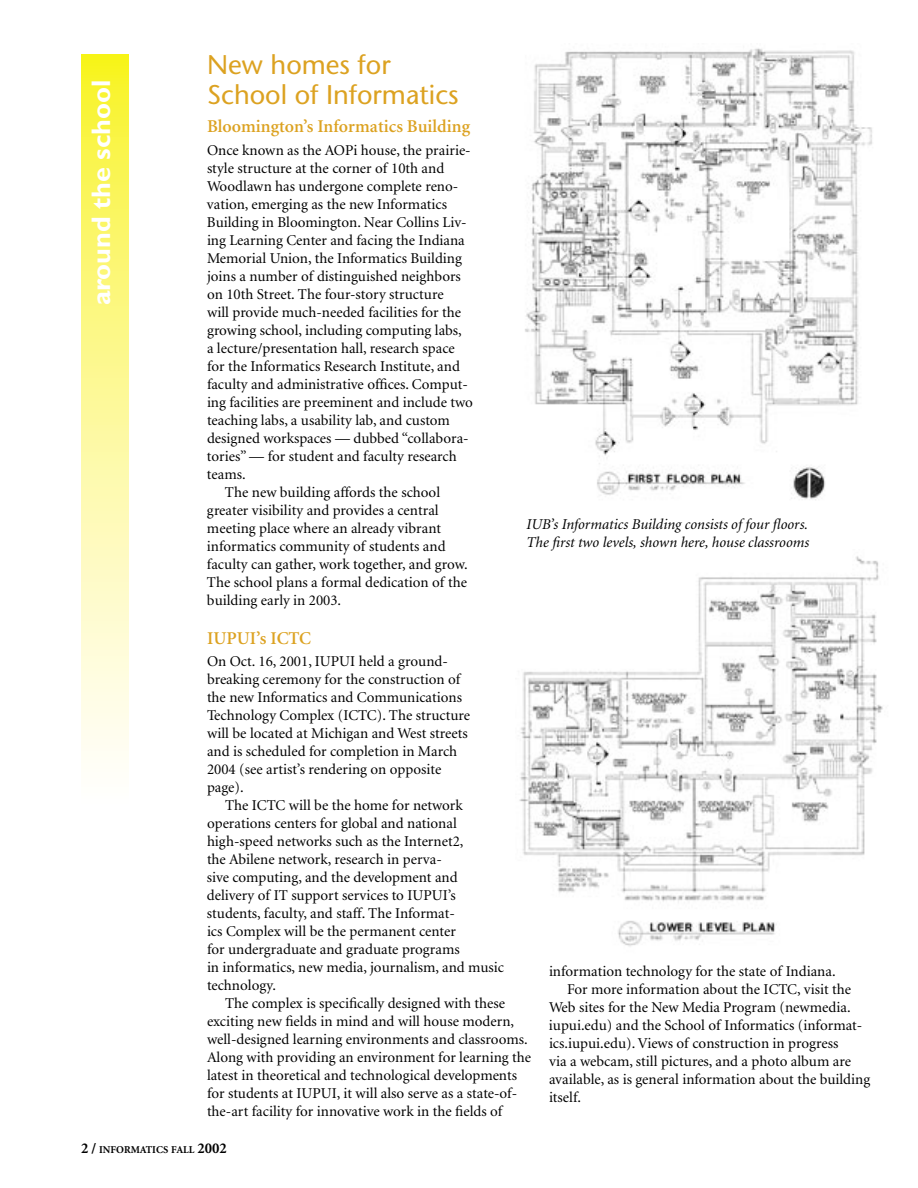
<style>
.page{position:relative;width:918px;height:1188px;background:#fff}
.page>*{position:absolute;margin:0;border:0;box-sizing:border-box;transform-origin:0 0}
.t1{font:27px/30px "Stone Sans";color:#dca221}
.t2{font:700 27px "Gill Sans";color:#fff}
.t3{font:600 18px "Minion";color:#dca221}
.t4{font:15px/18px "Minion";color:#000}
.t5{font:italic 15px/18px "Minion";color:#000}
.t6{font:700 10.5px "Minion";color:#000}
.s1{font-size:15px}
</style>
<div class="page">
<img style="left:525px;top:48px;width:347px;height:452px">
<svg style="left:81px;top:54px;width:48px;height:706px;background:#fcf895"></svg>
<img style="left:519px;top:556px;width:364px;height:391px">
<h1 class="t2" style="left:85px;top:305px;width:227px;rotate:-90deg">around the school</h1>
<h1 class="t1" style="left:207px;top:50px;width:253px">New homes for<br>School of Informatics</h1>
<p class="t3" style="left:207px;top:117px;width:265px">Bloomington’s Informatics Building</p>
<p class="t4" style="left:207px;top:141px;width:265px">Once known as the AOPi house, the prairie-</p>
<p class="t4" style="left:207px;top:159px;width:239px">style structure at the corner of 10th and</p>
<p class="t4" style="left:207px;top:177px;width:253px">Woodlawn has undergone complete reno-</p>
<p class="t4" style="left:207px;top:195px;width:242px">vation, emerging as the new Informatics</p>
<p class="t4" style="left:207px;top:213px;width:261px">Building in Bloomington. Near Collins Liv-</p>
<p class="t4" style="left:207px;top:231px;width:259px">ing Learning Center and facing the Indiana</p>
<p class="t4" style="left:207px;top:249px;width:257px">Memorial Union, the Informatics Building</p>
<p class="t4" style="left:207px;top:267px;width:255px">joins a number of distinguished neighbors</p>
<p class="t4" style="left:207px;top:285px;width:238px">on 10th Street. The four-story structure</p>
<p class="t4" style="left:207px;top:303px;width:256px">will provide much-needed facilities for the</p>
<p class="t4" style="left:207px;top:321px;width:256px">growing school, including computing labs,</p>
<p class="t4" style="left:207px;top:339px;width:249px">a lecture/presentation hall, research space</p>
<p class="t4" style="left:207px;top:357px;width:254px">for the Informatics Research Institute, and</p>
<p class="t4" style="left:207px;top:375px;width:262px">faculty and administrative offices. Comput-</p>
<p class="t4" style="left:207px;top:393px;width:267px">ing facilities are preeminent and include two</p>
<p class="t4" style="left:207px;top:411px;width:244px">teaching labs, a usability lab, and custom</p>
<p class="t4" style="left:207px;top:429px;width:263px">designed workspaces — dubbed “collabora-</p>
<p class="t4" style="left:207px;top:447px;width:251px">tories” — for student and faculty research</p>
<p class="t4" style="left:207px;top:465px;width:40px">teams.</p>
<p class="t4" style="left:225px;top:483px;width:217px">The new building affords the school</p>
<p class="t4" style="left:207px;top:501px;width:233px">greater visibility and provides a central</p>
<p class="t4" style="left:207px;top:519px;width:236px">meeting place where an already vibrant</p>
<p class="t4" style="left:207px;top:537px;width:240px">informatics community of students and</p>
<p class="t4" style="left:207px;top:555px;width:262px">faculty can gather, work together, and grow.</p>
<p class="t4" style="left:207px;top:573px;width:262px">The school plans a formal dedication of the</p>
<p class="t4" style="left:207px;top:591px;width:136px">building early in 2003.</p>
<p class="t3" style="left:207px;top:629px;width:106px">IUPUI’s ICTC</p>
<p class="t4" style="left:207px;top:653px;width:265px">On Oct. 16, 2001, IUPUI held a ground&shy;breaking ceremony for the construction of the new Informatics and Communications Technology Complex (ICTC). The structure will be located at Michigan and West streets and is scheduled for completion in March 2004 (see artist’s rendering on opposite page).</p>
<p class="t4" style="left:207px;top:797px;width:299px;text-indent:18px">The ICTC will be the home for network operations centers for global and national high-speed networks such as the Internet2,<br>the Abilene network, research in perva-<br>sive computing, and the development and delivery of IT support services to IUPUI’s students, faculty, and staff. The Informat-<br>ics Complex will be the permanent center<br>for undergraduate and graduate programs<br>in informatics, new media, journalism, and music technology.</p>
<p class="t4" style="left:207px;top:995px;width:326px;text-indent:18px">The complex is specifically designed with these exciting new fields in mind and will house modern, well-designed learning environments and classrooms.<br>Along with providing an environment for learning the latest in theoretical and technological developments for students at IUPUI, it will also serve as a state-of&shy;the-art facility for innovative work in the fields of</p>
<p class="t5" style="left:527px;top:516px;width:284px">IUB’s Informatics Building consists of four floors.<br>The first two levels, shown here, house classrooms</p>
<p class="t4" style="left:549px;top:963px;width:288px">information technology for the state of Indiana.</p>
<p class="t4" style="left:567px;top:981px;width:286px">For more information about the ICTC, visit the</p>
<p class="t4" style="left:549px;top:999px;width:303px">Web sites for the New Media Program (newmedia.</p>
<p class="t4" style="left:549px;top:1017px;width:315px">iupui.edu) and the School of Informatics (informat-</p>
<p class="t4" style="left:549px;top:1035px;width:291px">ics.iupui.edu). Views of construction in progress</p>
<p class="t4" style="left:549px;top:1053px;width:304px">via a webcam, still pictures, and a photo album are</p>
<p class="t4" style="left:549px;top:1071px;width:323px">available, as is general information about the building</p>
<p class="t4" style="left:549px;top:1089px;width:34px">itself.</p>
<p class="t6" style="left:81px;top:1144px;width:147px"><span class="s1">2 /</span> INFORMATICS FALL <span class="s1">2002</span></p>
</div>
